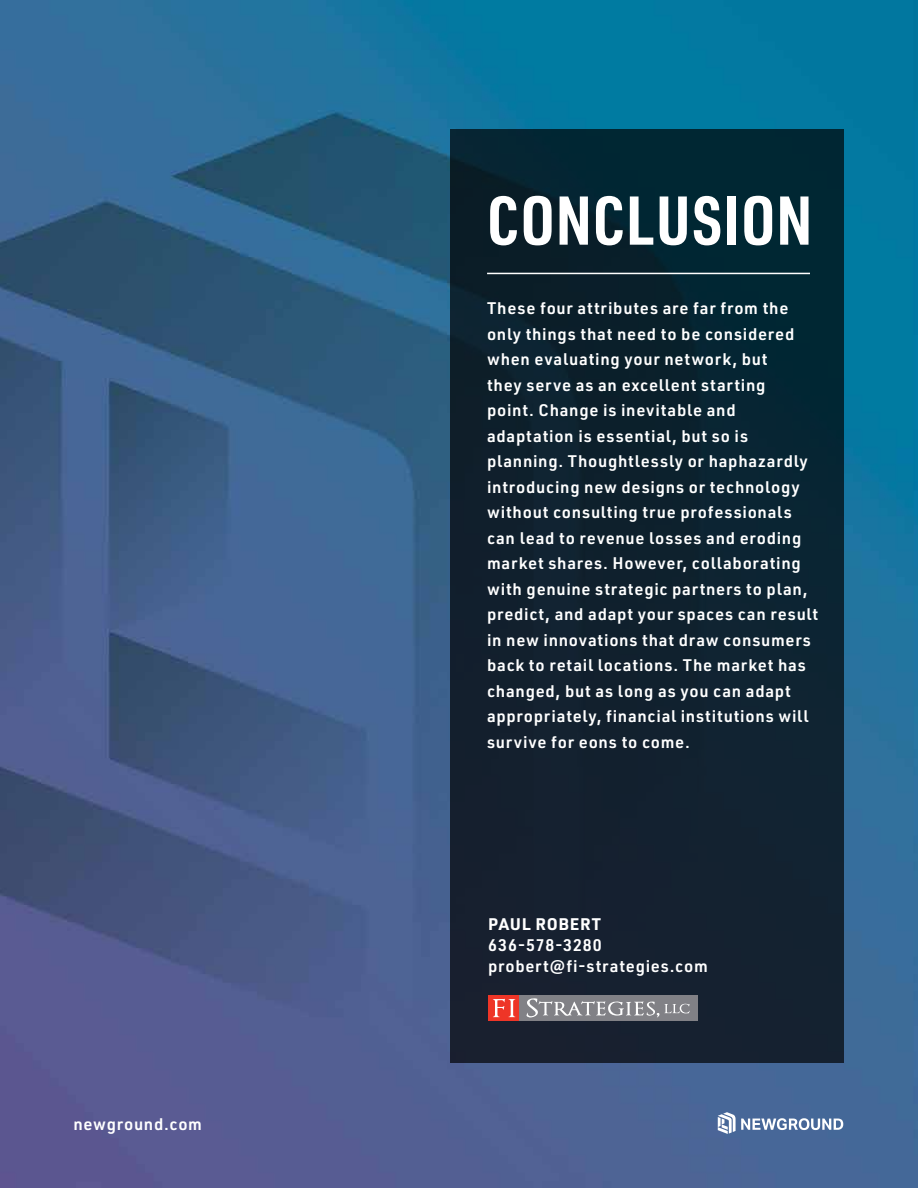
<style>
.page{position:relative;width:918px;height:1188px;background:#fff}
.page>*{position:absolute;margin:0;border:0;box-sizing:border-box;transform-origin:0 0}
.t1{font:700 67.5px "URWDIN Cond";letter-spacing:.02em;color:#fff}
.t2{font:600 16.5px/25.5px "URWDIN";letter-spacing:.045em;color:#fff}
.t3{font:700 16.5px "URWDIN";letter-spacing:.045em;color:#fff}
</style>
<div class="page">
<img style="left:0;top:0;width:918px;height:1188px">
<div style="left:450px;top:130px;width:393px;height:933px;background:linear-gradient(to right,#121f2c,#0a2533)"></div>
<hr style="left:487px;top:273px;width:323px;height:1px;background:#fff">
<svg style="left:718px;top:1112px;width:125px;height:22px"></svg>
<div style="left:488px;top:995px;width:32px;height:26px;background:#ee3527"></div>
<div style="left:520px;top:995px;width:178px;height:26px;background:#818186"></div>
<svg style="left:493px;top:999px;width:22px;height:18px"></svg>
<svg style="left:526px;top:998px;width:164px;height:19px"></svg>
<p class="t2" style="left:73px;top:1110px;width:130px">newground.com</p>
<h1 class="t1" style="left:487px;top:175px;width:327px">CONCLUSION</h1>
<p class="t2" style="left:487px;top:295px;width:333px">These four attributes are far from the only things that need to be considered when evaluating your network, but<br>they serve as an excellent starting<br>point. Change is inevitable and adaptation is essential, but so is planning. Thoughtlessly or haphazardly introducing new designs or technology without consulting true professionals can lead to revenue losses and eroding market shares. However, collaborating with genuine strategic partners to plan, predict, and adapt your spaces can result in new innovations that draw consumers back to retail locations. The market has changed, but as long as you can adapt appropriately, financial institutions will survive for eons to come.</p>
<p class="t3" style="left:488px;top:913px;width:114px">PAUL ROBERT</p>
<p class="t2" style="left:488px;top:934px;width:221px;line-height:21px">636-578-3280 probert@fi-strategies.com</p>
</div>
